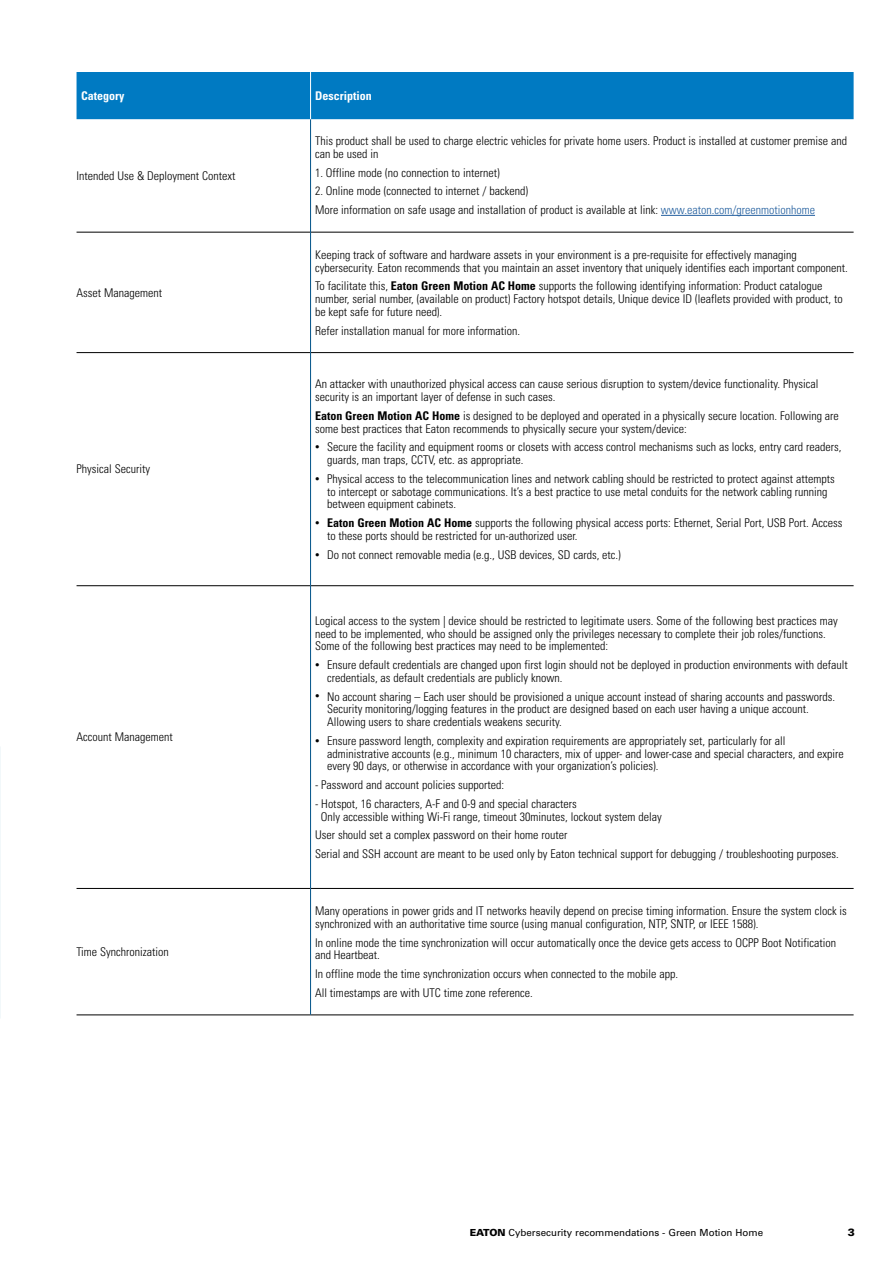
<style>
.page{position:relative;width:893px;height:1263px;background:#fff}
.page>*{position:absolute;margin:0;border:0;box-sizing:border-box;transform-origin:0 0}
.t1{font:300 condensed 12px/12.8px "Univers LT Std";color:#000}
.t2{font:700 condensed 12px "Univers LT Std";color:#fff}
.t3{font:900 10.5px "Univers LT Std";color:#000}
.t4{font:9.75px "Univers LT Std";color:#000}
.s1{color:#215e9e}
.s2{font-weight:700}
.s3{font-stretch:normal;font-size:9px}
.s4{font-weight:900}
</style>
<div class="page">
<div style="left:77px;top:72px;width:777px;height:47px;background:#007ac2"></div>
<hr style="left:77px;top:232px;width:233px;height:1px;background:#000">
<hr style="left:311px;top:232px;width:543px;height:1px;background:#000">
<hr style="left:77px;top:352px;width:233px;height:1px;background:#000">
<hr style="left:311px;top:352px;width:543px;height:1px;background:#000">
<hr style="left:77px;top:585px;width:233px;height:1px;background:#000">
<hr style="left:311px;top:585px;width:543px;height:1px;background:#000">
<hr style="left:77px;top:888px;width:233px;height:1px;background:#000">
<hr style="left:311px;top:888px;width:543px;height:1px;background:#000">
<hr style="left:77px;top:1015px;width:234px;height:1px;background:#000">
<hr style="left:311px;top:1015px;width:543px;height:1px;background:#000">
<hr style="left:310px;top:119px;width:1px;height:113px;background:#005288">
<hr style="left:310px;top:232px;width:1px;height:121px;background:#005288">
<hr style="left:310px;top:353px;width:1px;height:233px;background:#005288">
<hr style="left:310px;top:586px;width:1px;height:302px;background:#005288">
<hr style="left:310px;top:888px;width:1px;height:127px;background:#005288">
<hr style="left:310px;top:72px;width:1px;height:47px;background:#fff">
<hr style="left:661px;top:215px;width:154px;height:1px;background:#215e9e">
<p class="t2" style="left:81px;top:89px;width:45px">Category</p>
<p class="t2" style="left:315px;top:89px;width:58px">Description</p>
<p class="t1" style="left:77px;top:169px;width:160px">Intended Use &amp; Deployment Context</p>
<p class="t1" style="left:77px;top:286px;width:87px">Asset Management</p>
<p class="t1" style="left:77px;top:463px;width:75px">Physical Security</p>
<p class="t1" style="left:77px;top:731px;width:98px">Account Management</p>
<p class="t1" style="left:77px;top:945px;width:94px">Time Synchronization</p>
<p class="t1" style="left:315px;top:135px;width:534px">This product shall be used to charge electric vehicles for private home users. Product is installed at customer premise and can be used in</p>
<p class="t1" style="left:315px;top:166px;width:186px">1. Offline mode (no connection to internet)</p>
<p class="t1" style="left:315px;top:182px;width:501px;line-height:18.8px">2. Online mode (connected to internet / backend)<br>More information on safe usage and installation of product is available at link: <span class="s1">www.eaton.com/greenmotionhome</span></p>
<p class="t1" style="left:315px;top:248px;width:534px">Keeping track of software and hardware assets in your environment is a pre-requisite for effectively managing cybersecurity. Eaton recommends that you maintain an asset inventory that uniquely identifies each important component.</p>
<p class="t1" style="left:315px;top:280px;width:529px">To facilitate this, <span class="s2">Eaton Green Motion AC Home</span> supports the following identifying information: Product catalogue number, serial number, (available on product) Factory hotspot details, Unique device ID (leaflets provided with product, to be kept safe for future need).</p>
<p class="t1" style="left:315px;top:324px;width:207px">Refer installation manual for more information.</p>
<p class="t1" style="left:315px;top:378px;width:505px">An attacker with unauthorized physical access can cause serious disruption to system/device functionality. Physical security is an important layer of defense in such cases.</p>
<p class="t1" style="left:315px;top:409px;width:525px"><span class="s2">Eaton Green Motion AC Home</span> is designed to be deployed and operated in a physically secure location. Following are some best practices that Eaton recommends to physically secure your system/device:</p>
<p class="t1" style="left:327px;top:441px;width:516px;text-indent:-12px"><span class="s3">•</span> Secure the facility and equipment rooms or closets with access control mechanisms such as locks, entry card readers, guards, man traps, CCTV, etc. as appropriate.</p>
<p class="t1" style="left:327px;top:472px;width:509px;text-indent:-12px"><span class="s3">•</span> Physical access to the telecommunication lines and network cabling should be restricted to protect against attempts to intercept or sabotage communications. It’s a best practice to use metal conduits for the network cabling running between equipment cabinets.</p>
<p class="t1" style="left:327px;top:516px;width:517px;text-indent:-12px"><span class="s3">•</span> <span class="s2">Eaton Green Motion AC Home</span> supports the following physical access ports: Ethernet, Serial Port, USB Port. Access to these ports should be restricted for un-authorized user.</p>
<p class="t1" style="left:315px;top:548px;width:307px"><span class="s3">•</span> Do not connect removable media (e.g., USB devices, SD cards, etc.)</p>
<p class="t1" style="left:315px;top:614px;width:524px">Logical access to the system | device should be restricted to legitimate users. Some of the following best practices may need to be implemented, who should be assigned only the privileges necessary to complete their job roles/functions.<br>Some of the following best practices may need to be implemented:</p>
<p class="t1" style="left:327px;top:658px;width:522px;text-indent:-12px"><span class="s3">•</span> Ensure default credentials are changed upon first login should not be deployed in production environments with default credentials, as default credentials are publicly known.</p>
<p class="t1" style="left:327px;top:690px;width:510px;text-indent:-12px"><span class="s3">•</span> No account sharing – Each user should be provisioned a unique account instead of sharing accounts and passwords.<br>Security monitoring/logging features in the product are designed based on each user having a unique account.<br>Allowing users to share credentials weakens security.</p>
<p class="t1" style="left:327px;top:734px;width:518px;text-indent:-12px"><span class="s3">•</span> Ensure password length, complexity and expiration requirements are appropriately set, particularly for all administrative accounts (e.g., minimum 10 characters, mix of upper- and lower-case and special characters, and expire every 90 days, or otherwise in accordance with your organization’s policies).</p>
<p class="t1" style="left:315px;top:778px;width:191px">- Password and account policies supported:</p>
<p class="t1" style="left:321px;top:797px;width:342px;text-indent:-6px">- Hotspot, 16 characters, A-F and 0-9 and special characters<br>Only accessible withing Wi-Fi range, timeout 30minutes, lockout system delay</p>
<p class="t1" style="left:315px;top:826px;width:525px;line-height:18.8px">User should set a complex password on their home router<br>Serial and SSH account are meant to be used only by Eaton technical support for debugging / troubleshooting purposes.</p>
<p class="t1" style="left:315px;top:904px;width:533px">Many operations in power grids and IT networks heavily depend on precise timing information. Ensure the system clock is synchronized with an authoritative time source (using manual configuration, NTP, SNTP, or IEEE 1588).</p>
<p class="t1" style="left:315px;top:936px;width:522px">In online mode the time synchronization will occur automatically once the device gets access to OCPP Boot Notification and Heartbeat.</p>
<p class="t1" style="left:315px;top:964px;width:364px;line-height:18.8px">In offline mode the time synchronization occurs when connected to the mobile app.<br>All timestamps are with UTC time zone reference.</p>
<p class="t4" style="left:470px;top:1227px;width:295px"><span class="s4">EATON</span> Cybersecurity recommendations - Green Motion Home</p>
<p class="t3" style="left:848px;top:1225px;width:9px">3</p>
</div>
